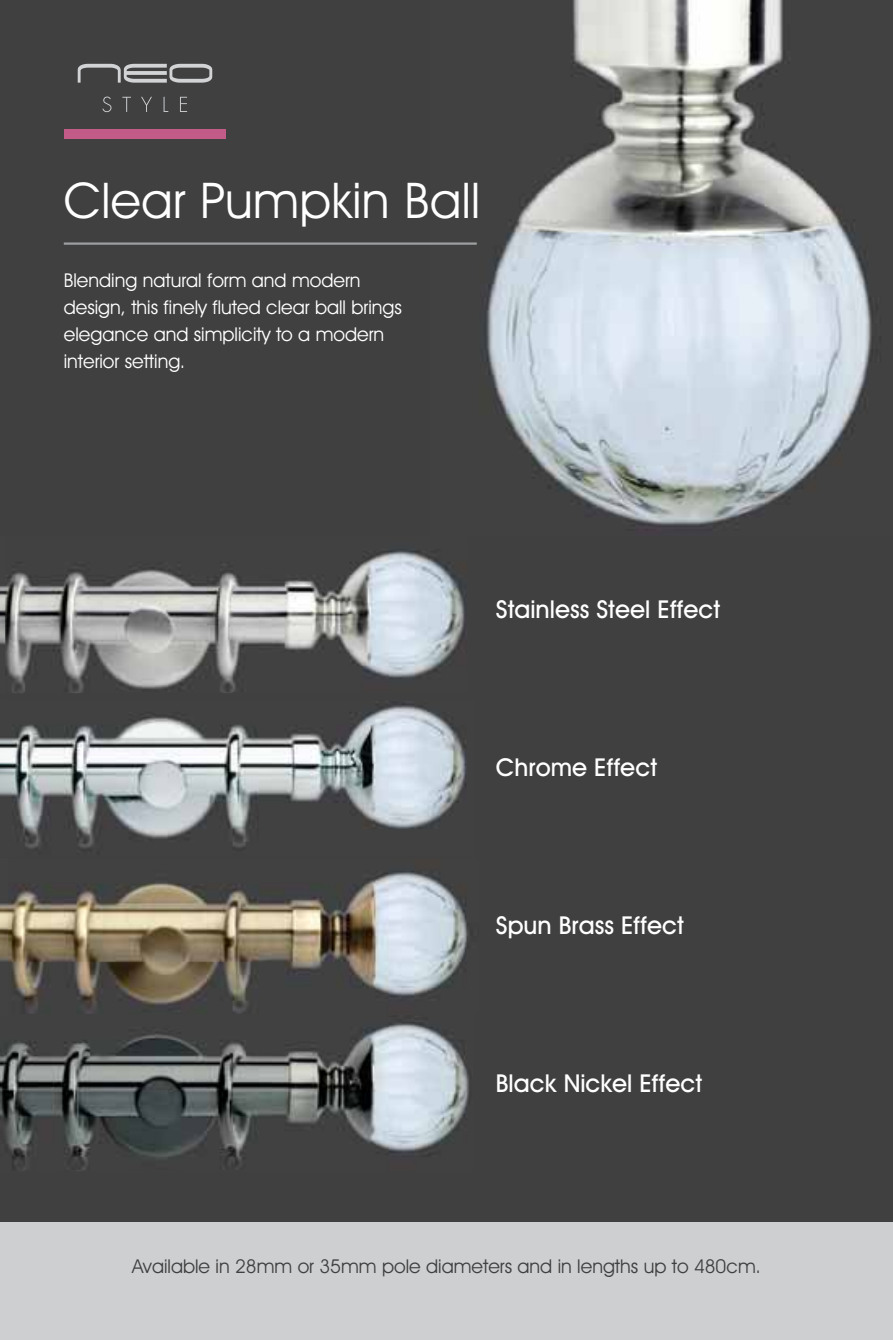
<style>
.page{position:relative;width:893px;height:1340px;background:#fff}
.page>*{position:absolute;margin:0;border:0;box-sizing:border-box;transform-origin:0 0}
.t1{font:49.5px "Avant Garde IT Cby BT";letter-spacing:.01em;color:#fff}
.t2{font:500 24.75px "Avant Garde IT Cby BT";color:#fff}
.t3{font:19.12px/27px "Avant Garde IT Cby BT";color:#fff}
.t4{font:19.12px "Avant Garde IT Cby BT";color:#404041}
</style>
<div class="page">
<div style="left:0;top:0;width:893px;height:1339px;background:#404041"></div>
<div style="left:0;top:1222px;width:893px;height:117px;background:#cdcfd0"></div>
<img style="left:486px;top:0;width:386px;height:525px">
<img style="left:11px;top:701px;width:456px;height:148px">
<img style="left:0;top:738px;width:11px;height:58px">
<img style="left:0;top:1022px;width:469px;height:149px">
<img style="left:7px;top:871px;width:462px;height:143px">
<img style="left:0;top:903px;width:7px;height:59px">
<img style="left:4px;top:551px;width:461px;height:142px">
<img style="left:0;top:586px;width:4px;height:59px">
<hr style="left:64px;top:242px;width:413px;height:3px;background:#9d9fa1">
<svg style="left:78px;top:64px;width:134px;height:19px"></svg>
<svg style="left:102px;top:97px;width:85px;height:15px"></svg>
<div style="left:64px;top:129px;width:162px;height:10px;background:#c25b88"></div>
<h1 class="t1" style="left:64px;top:182px;width:418px">Clear Pumpkin Ball</h1>
<p class="t3" style="left:64px;top:269px;width:340px">Blending natural form and modern design, this finely fluted clear ball brings elegance and simplicity to a modern interior setting.</p>
<p class="t2" style="left:496px;top:600px;width:226px">Stainless Steel Effect</p>
<p class="t2" style="left:496px;top:758px;width:163px">Chrome Effect</p>
<p class="t2" style="left:496px;top:916px;width:189px">Spun Brass Effect</p>
<p class="t2" style="left:496px;top:1073px;width:208px">Black Nickel Effect</p>
<p class="t4" style="left:132px;top:1258px;width:630px">Available in 28mm or 35mm pole diameters and in lengths up to 480cm.</p>
</div>
